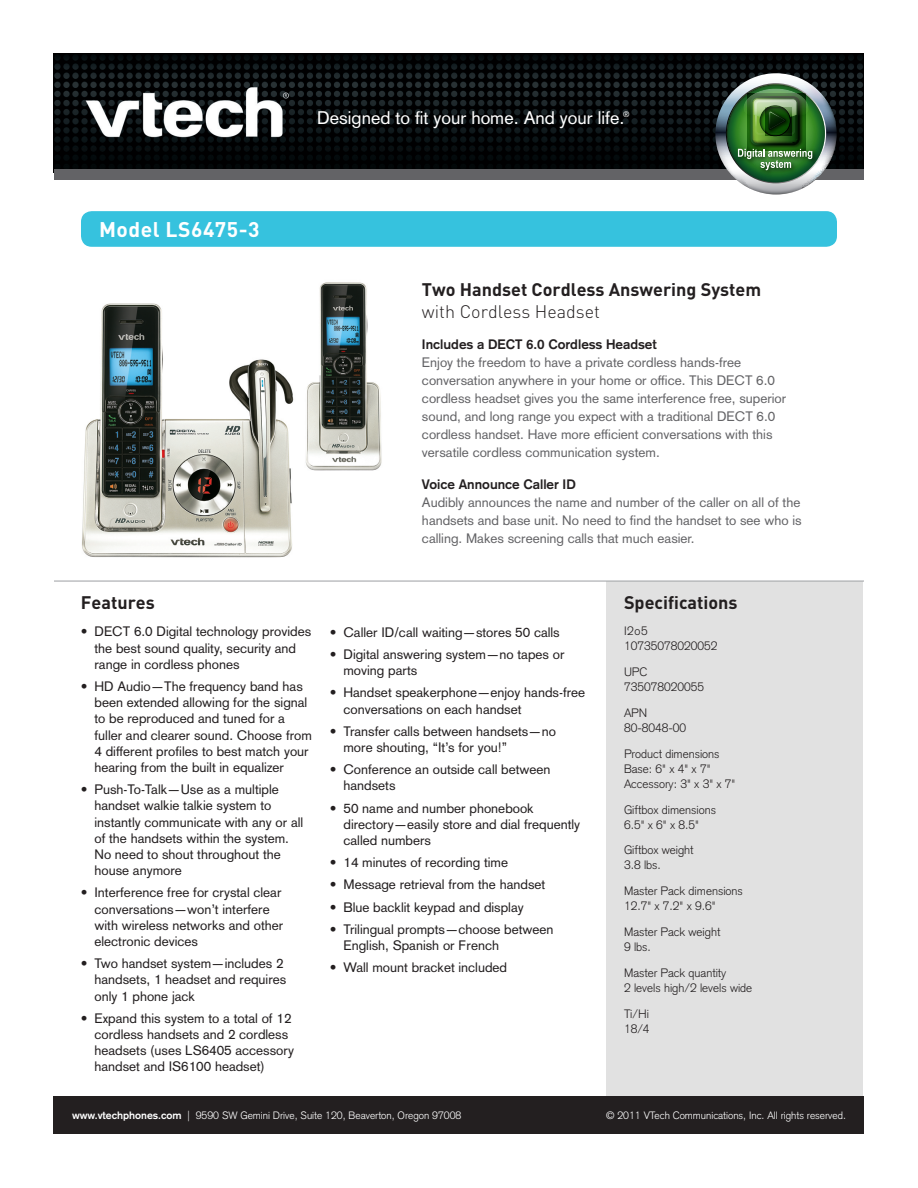
<style>
.page{position:relative;width:918px;height:1188px;background:#fff}
.page>*{position:absolute;margin:0;border:0;box-sizing:border-box;transform-origin:0 0}
.t1{font:700 21px "DIN";letter-spacing:.025em;color:#fff}
.t2{font:700 18px/21.6px "DIN";color:#231f20}
.t3{font:18px "Basic Commercial LT";color:#fff}
.t4{font:13.5px/16.2px "Basic Commercial LT";color:#231f20}
.t5{font:13.5px/18px "Basic Commercial LT";color:#636366}
.Spec_copy{font:300 12px/15px "Basic Commercial LT";color:#231f20}
.t6{font:300 10.5px "Basic Commercial LT";color:#fff}
.t7{font:7.8px "Basic Commercial LT";color:#fff}
.s1{font-weight:300}
.s2{font-weight:700;color:#231f20}
.s3{font-weight:700}
</style>
<div class="page">
<div style="left:607px;top:582px;width:256px;height:516px;background:#e1e1e1"></div>
<img style="left:54px;top:54px;width:810px;height:115px">
<div style="left:54px;top:169px;width:810px;height:11px;background:#636366"></div>
<div style="left:54px;top:1096px;width:810px;height:38px;background:#231f20"></div>
<hr style="left:54px;top:580px;width:810px;height:2px;background:#a7a9ac">
<img style="left:715px;top:73px;width:122px;height:122px">
<div style="left:81px;top:211px;width:756px;height:36px;background:#36c2de;border-radius:11px"></div>
<img style="left:82px;top:282px;width:300px;height:276px">
<p class="t1" style="left:99px;top:215px;width:162px">Model LS6475-3</p>
<p class="t3" style="left:317px;top:107px;width:309px">Designed to fit your home. And your life.</p>
<p class="t7" style="left:623px;top:110px;width:8px">®</p>
<p class="t2" style="left:422px;top:278px;width:341px">Two Handset Cordless Answering System <span class="s1">with Cordless Headset</span></p>
<p class="t5" style="left:422px;top:335px;width:366px"><span class="s2">Includes a DECT 6.0 Cordless Headset<br></span>Enjoy the freedom to have a private cordless hands-free conversation anywhere in your home or office. This DECT 6.0 cordless headset gives you the same interference free, superior sound, and long range you expect with a traditional DECT 6.0 cordless handset. Have more efficient conversations with this versatile cordless communication system.</p>
<p class="t5" style="left:422px;top:475px;width:381px"><span class="s2">Voice Announce Caller ID<br></span>Audibly announces the name and number of the caller on all of the handsets and base unit. No need to find the handset to see who is calling. Makes screening calls that much easier.</p>
<p class="t2" style="left:81px;top:591px;width:75px">Features</p>
<p class="t2" style="left:624px;top:591px;width:115px">Specifications</p>
<p class="t4" style="left:94px;top:624px;width:218px;text-indent:-14px">• DECT 6.0 Digital technology provides the best sound quality, security and range in cordless phones</p>
<p class="t4" style="left:94px;top:678px;width:219px;text-indent:-14px">• HD Audio—The frequency band has been extended allowing for the signal to be reproduced and tuned for a fuller and clearer sound. Choose from 4 different profiles to best match your hearing from the built in equalizer</p>
<p class="t4" style="left:94px;top:781px;width:210px;text-indent:-14px">• Push-To-Talk—Use as a multiple handset walkie talkie system to instantly communicate with any or all of the handsets within the system.<br>No need to shout throughout the house anymore</p>
<p class="t4" style="left:94px;top:885px;width:190px;text-indent:-14px">• Interference free for crystal clear conversations—won’t interfere with wireless networks and other electronic devices</p>
<p class="t4" style="left:94px;top:955px;width:193px;text-indent:-14px">• Two handset system—includes 2 handsets, 1 headset and requires only 1 phone jack</p>
<p class="t4" style="left:94px;top:1010px;width:201px;text-indent:-14px">• Expand this system to a total of 12 cordless handsets and 2 cordless headsets (uses LS6405 accessory handset and IS6100 headset)</p>
<p class="t4" style="left:330px;top:624px;width:231px">• Caller ID/call waiting—stores 50 calls</p>
<p class="t4" style="left:343px;top:646px;width:223px;text-indent:-14px">• Digital answering system—no tapes or moving parts</p>
<p class="t4" style="left:343px;top:684px;width:243px;text-indent:-14px">• Handset speakerphone—enjoy hands-free conversations on each handset</p>
<p class="t4" style="left:343px;top:723px;width:214px;text-indent:-14px">• Transfer calls between handsets—no more shouting, “It’s for you!”</p>
<p class="t4" style="left:343px;top:761px;width:209px;text-indent:-14px">• Conference an outside call between handsets</p>
<p class="t4" style="left:343px;top:800px;width:238px;text-indent:-14px">• 50 name and number phonebook directory—easily store and dial frequently called numbers</p>
<p class="t4" style="left:330px;top:854px;width:180px">• 14 minutes of recording time</p>
<p class="t4" style="left:330px;top:876px;width:217px">• Message retrieval from the handset</p>
<p class="t4" style="left:330px;top:899px;width:195px">• Blue backlit keypad and display</p>
<p class="t4" style="left:343px;top:921px;width:212px;text-indent:-14px">• Trilingual prompts—choose between<br>English, Spanish or French</p>
<p class="t4" style="left:330px;top:959px;width:179px">• Wall mount bracket included</p>
<p class="Spec_copy" style="left:624px;top:624px;width:95px">I2o5<br>10735078020052</p>
<p class="Spec_copy" style="left:624px;top:665px;width:82px">UPC<br>735078020055</p>
<p class="Spec_copy" style="left:624px;top:705px;width:64px">APN<br>80-8048-00</p>
<p class="Spec_copy" style="left:624px;top:746px;width:113px">Product dimensions<br>Base: 6" x 4" x 7"<br>Accessory: 3" x 3" x 7"</p>
<p class="Spec_copy" style="left:624px;top:802px;width:94px">Giftbox dimensions<br>6.5" x 6" x 8.5"</p>
<p class="Spec_copy" style="left:624px;top:843px;width:71px">Giftbox weight<br>3.8 lbs.</p>
<p class="Spec_copy" style="left:624px;top:884px;width:120px">Master Pack dimensions<br>12.7" x 7.2" x 9.6"</p>
<p class="Spec_copy" style="left:624px;top:924px;width:98px">Master Pack weight<br>9 lbs.</p>
<p class="Spec_copy" style="left:624px;top:965px;width:130px">Master Pack quantity<br>2 levels high/2 levels wide</p>
<p class="Spec_copy" style="left:624px;top:1006px;width:27px">Ti/Hi<br>18/4</p>
<p class="t6" style="left:72px;top:1109px;width:391px"><span class="s3">www.vtechphones.com</span> | 9590 SW Gemini Drive, Suite 120, Beaverton, Oregon 97008</p>
<p class="t6" style="left:606px;top:1109px;width:241px">© 2011 VTech Communications, Inc. All rights reserved.</p>
</div>
